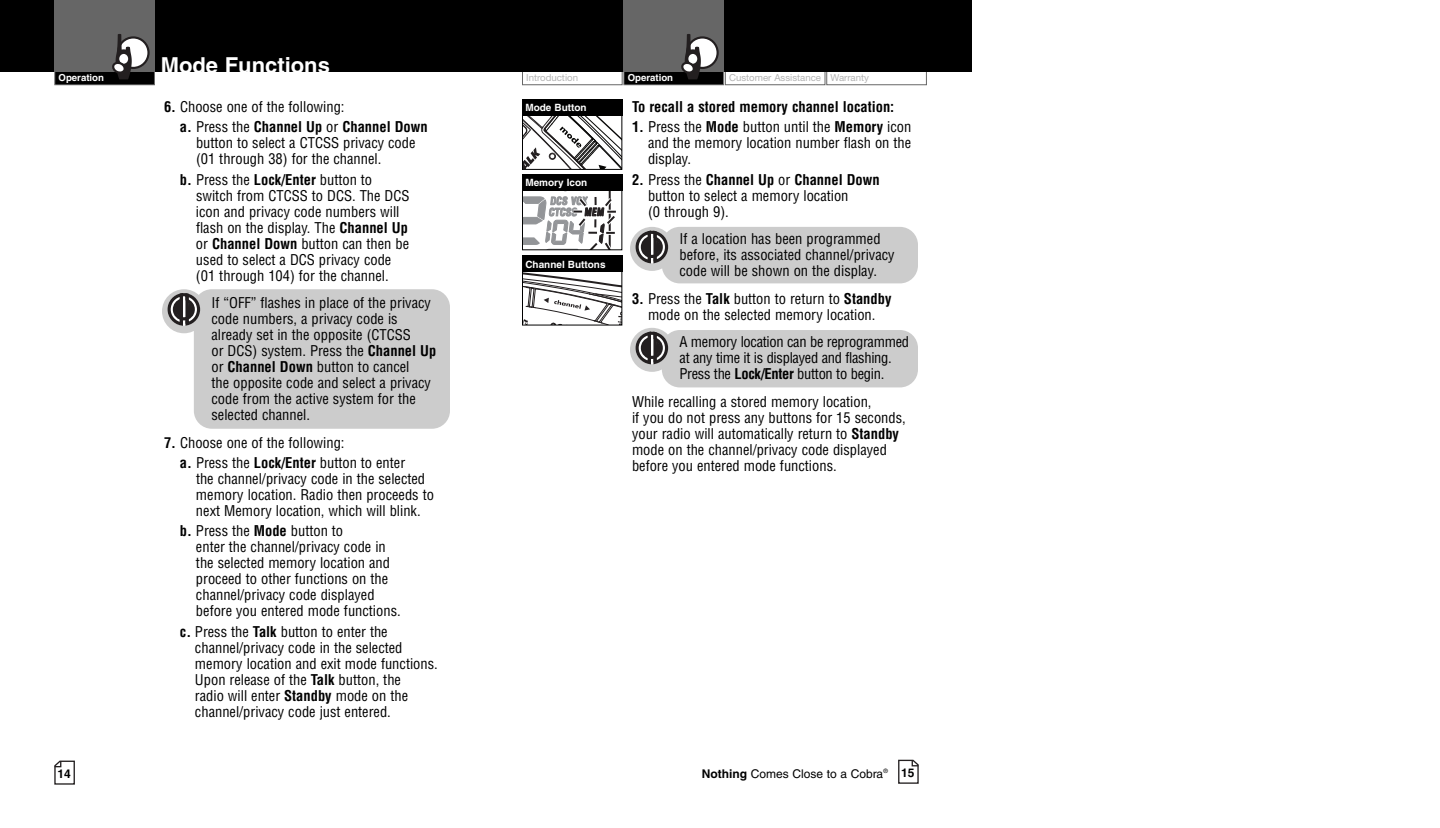
<style>
.page{position:relative;width:1440px;height:828px;background:#fff}
.page>*{position:absolute;margin:0;border:0;box-sizing:border-box;transform-origin:0 0}
.t1{font:700 22px "Helvetica";color:#fff}
.t2{font:condensed 14.4px/16px "Helvetica";color:#000}
.t3{font:condensed 14.4px/16px "Helvetica";letter-spacing:-.02em;color:#000}
.t4{font:700 condensed 14.4px "Helvetica";color:#000}
.t5{font:12px "Helvetica";color:#000}
.t6{font:700 12px "Helvetica";color:#000}
.t7{font:700 10px "Helvetica";color:#fff}
.t8{font:9.6px "Helvetica Neue";color:#b3b3b3}
.t9{font:700 9.6px "Helvetica";color:#fff}
.s1{font-weight:700}
</style>
<div class="page">
<div style="left:662px;top:227px;width:256px;height:56px;background:#ccc;border-radius:18px"></div>
<div style="left:630px;top:227px;width:44px;height:44px;background:#ccc;border-radius:50%"></div>
<svg style="left:634px;top:230px;width:35px;height:35px"></svg>
<div style="left:662px;top:330px;width:256px;height:57px;background:#ccc;border-radius:18px"></div>
<div style="left:194px;top:289px;width:256px;height:140px;background:#ccc;border-radius:18px"></div>
<div style="left:162px;top:289px;width:44px;height:44px;background:#ccc;border-radius:50%"></div>
<svg style="left:166px;top:292px;width:36px;height:36px"></svg>
<div style="left:826px;top:70px;width:101px;height:15px;border:1px solid #666"></div>
<div style="left:725px;top:70px;width:101px;height:15px;border:1px solid #666"></div>
<div style="left:522px;top:70px;width:101px;height:15px;border:1px solid #666"></div>
<svg style="left:898px;top:760px;width:21px;height:24px"></svg>
<div style="left:486px;top:0;width:486px;height:72px;background:#000"></div>
<div style="left:624px;top:71px;width:99px;height:13px;background:#000"></div>
<div style="left:623px;top:70px;width:101px;height:15px;border:1px solid #666"></div>
<div style="left:623px;top:0;width:101px;height:72px;background:#666"></div>
<div style="left:687px;top:37px;width:31px;height:31px;background:#fff;border-radius:50%"></div>
<div style="left:686px;top:36px;width:33px;height:33px;border:2px solid #231f20;border-radius:50%"></div>
<svg style="left:681px;top:34px;width:20px;height:45px"></svg>
<svg style="left:54px;top:761px;width:21px;height:24px"></svg>
<div style="left:0;top:0;width:486px;height:72px;background:#000"></div>
<div style="left:55px;top:71px;width:99px;height:13px;background:#000"></div>
<div style="left:54px;top:70px;width:101px;height:15px;border:1px solid #666"></div>
<div style="left:54px;top:0;width:101px;height:72px;background:#666"></div>
<div style="left:118px;top:37px;width:31px;height:31px;background:#fff;border-radius:50%"></div>
<div style="left:117px;top:36px;width:33px;height:33px;border:2px solid #231f20;border-radius:50%"></div>
<svg style="left:112px;top:34px;width:20px;height:45px"></svg>
<div style="left:630px;top:328px;width:44px;height:44px;background:#ccc;border-radius:50%"></div>
<svg style="left:634px;top:331px;width:36px;height:35px"></svg>
<svg style="left:524px;top:115px;width:96px;height:53px"></svg>
<div style="left:522px;top:99px;width:100px;height:71px;border:1px solid #000"></div>
<div style="left:522px;top:99px;width:100px;height:16px;background:#000"></div>
<svg style="left:524px;top:272px;width:96px;height:52px"></svg>
<div style="left:522px;top:256px;width:100px;height:70px;border:1px solid #000"></div>
<div style="left:522px;top:256px;width:100px;height:16px;background:#000"></div>
<svg style="left:524px;top:191px;width:92px;height:57px"></svg>
<div style="left:522px;top:175px;width:100px;height:75px;border:1px solid #000"></div>
<div style="left:522px;top:175px;width:100px;height:16px;background:#000"></div>
<p class="t9" style="left:59px;top:74px;width:47px">Operation</p>
<p class="t6" style="left:57px;top:769px;width:15px">14</p>
<h1 class="t1" style="left:161px;top:57px;width:171px">Mode Functions</h1>
<p class="t2" style="left:180px;top:98px;width:249px;line-height:20.4px;text-indent:-16px"><span class="s1">6.</span> Choose one of the following:<br><span class="s1">a.</span> Press the <span class="s1">Channel Up</span> or <span class="s1">Channel Down</span></p>
<p class="t2" style="left:196px;top:136px;width:221px">button to select a CTCSS privacy code (01 through 38) for the channel.</p>
<p class="t2" style="left:196px;top:172px;width:215px;text-indent:-16px"><span class="s1">b.</span> Press the <span class="s1">Lock/Enter</span> button to switch from CTCSS to DCS. The DCS icon and privacy code numbers will flash on the display. The <span class="s1">Channel Up </span>or <span class="s1">Channel Down</span> button can then be used to select a DCS privacy code (01 through 104) for the channel.</p>
<p class="t2" style="left:212px;top:296px;width:226px">If “OFF” flashes in place of the privacy code numbers, a privacy code is already set in the opposite (CTCSS<br>or DCS) system. Press the <span class="s1">Channel Up </span>or <span class="s1">Channel Down</span> button to cancel<br>the opposite code and select a privacy code from the active system for the selected channel.</p>
<p class="t2" style="left:180px;top:433px;width:227px;line-height:20.4px;text-indent:-16px"><span class="s1">7.</span> Choose one of the following:<br><span class="s1">a.</span> Press the <span class="s1">Lock/Enter</span> button to enter</p>
<p class="t2" style="left:196px;top:472px;width:239px">the channel/privacy code in the selected memory location. Radio then proceeds to next Memory location, which will blink.</p>
<p class="t2" style="left:196px;top:524px;width:206px;text-indent:-16px"><span class="s1">b.</span> Press the <span class="s1">Mode</span> button to<br>enter the channel/privacy code in the selected memory location and proceed to other functions on the channel/privacy code displayed before you entered mode functions.</p>
<p class="t2" style="left:195px;top:624px;width:244px;text-indent:-15px"><span class="s1">c.</span> Press the <span class="s1">Talk</span> button to enter the channel/privacy code in the selected memory location and exit mode functions.<br>Upon release of the <span class="s1">Talk</span> button, the<br>radio will enter <span class="s1">Standby</span> mode on the channel/privacy code just entered.</p>
<p class="t9" style="left:628px;top:74px;width:47px">Operation</p>
<p class="t8" style="left:526px;top:74px;width:53px">Introduction</p>
<p class="t8" style="left:729px;top:74px;width:141px">Customer Assistance Warranty</p>
<p class="t7" style="left:525px;top:104px;width:63px">Mode Button</p>
<p class="t7" style="left:525px;top:179px;width:64px">Memory Icon</p>
<p class="t7" style="left:525px;top:261px;width:82px">Channel Buttons</p>
<p class="t4" style="left:632px;top:101px;width:264px">To recall a stored memory channel location:</p>
<p class="t2" style="left:648px;top:120px;width:265px;text-align:justify;text-indent:-16px"><span class="s1">1.</span> Press the <span class="s1">Mode</span> button until the <span class="s1">Memory</span> icon and the memory location number flash on the display.</p>
<p class="t2" style="left:648px;top:172px;width:233px;text-indent:-16px"><span class="s1">2.</span> Press the <span class="s1">Channel Up</span> or <span class="s1">Channel Down </span>button to select a memory location<br>(0 through 9).</p>
<p class="t2" style="left:680px;top:232px;width:217px">If a location has been programmed before, its associated channel/privacy code will be shown on the display.</p>
<p class="t2" style="left:632px;top:291px;width:261px;text-align:center"><span class="s1">3.</span> Press the <span class="s1">Talk</span> button to return to <span class="s1">Standby </span>mode on the selected memory location.</p>
<p class="t3" style="left:680px;top:335px;width:231px">A memory location can be reprogrammed at any time it is displayed and flashing.<br>Press the <span class="s1">Lock/Enter</span> button to begin.</p>
<p class="t2" style="left:632px;top:395px;width:275px">While recalling a stored memory location,<br>if you do not press any buttons for 15 seconds, your radio will automatically return to <span class="s1">Standby </span>mode on the channel/privacy code displayed before you entered mode functions.</p>
<p class="t5" style="left:702px;top:769px;width:187px"><span class="s1">Nothing</span> Comes Close to a Cobra<sup>®</sup></p>
<p class="t6" style="left:901px;top:769px;width:15px">15</p>
</div>
